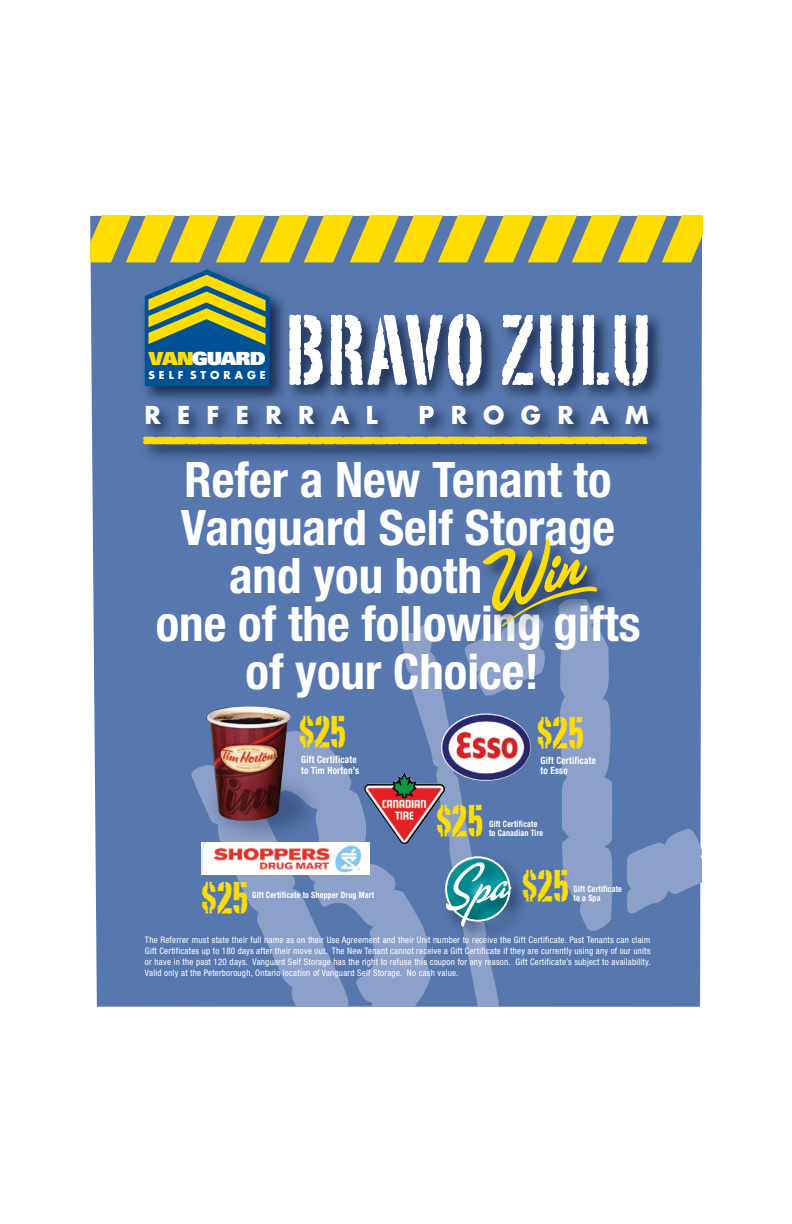
<style>
.page{position:relative;width:792px;height:1224px;background:#fff}
.page>*{position:absolute;margin:0;border:0;box-sizing:border-box;transform-origin:0 0}
.t1{font:700 condensed 49px/48px "Helvetica Neue";color:#fff;text-align:center}
.t2{font:43.5px "Portago ITCTT";color:#fd0}
.t3{font:700 24px "Futura";letter-spacing:.68em;color:#fff}
.t4{font:900 18.1px "Univers";letter-spacing:-.07em;color:#fff;scale:1.09 1}
.t5{font:700 10.6px "Futura";letter-spacing:.375em;color:#fff}
.t6{font:700 condensed 10.1px/10.9px "Helvetica Neue";letter-spacing:.025em;color:#fff;scale:.9 1}
.t7{font:condensed 9px/11px "Helvetica Neue";letter-spacing:.025em;color:#fff;text-align:justify}
.t8{font:700 condensed 8.8px/9.5px "Helvetica Neue";letter-spacing:.025em;color:#fff;scale:.9 1}
.s1{color:#fd0}
</style>
<div class="page">
<div style="left:90px;top:262px;width:612px;height:745px;background:#5678af"></div>
<img style="left:137px;top:262px;width:155px;height:133px">
<svg style="left:145px;top:270px;width:125px;height:116px;background:#4d7b6f"></svg>
<img style="left:281px;top:306px;width:389px;height:89px">
<svg style="left:289px;top:315px;width:34px;height:70px"></svg>
<svg style="left:331px;top:314px;width:151px;height:72px"></svg>
<svg style="left:502px;top:315px;width:31px;height:70px"></svg>
<svg style="left:540px;top:315px;width:33px;height:71px"></svg>
<svg style="left:583px;top:315px;width:65px;height:71px"></svg>
<img style="left:135px;top:429px;width:534px;height:37px">
<img style="left:136px;top:395px;width:566px;height:57px">
<svg style="left:191px;top:730px;width:211px;height:276px;background:#6f8aba"></svg>
<svg style="left:597px;top:599px;width:104px;height:333px;background:#6381b5"></svg>
<img style="left:183px;top:749px;width:159px;height:116px">
<img style="left:206px;top:706px;width:86px;height:116px">
<img style="left:202px;top:842px;width:167px;height:32px">
<svg style="left:90px;top:215px;width:613px;height:47px;background:#c7bb3b"></svg>
<img style="left:364px;top:772px;width:38px;height:72px">
<img style="left:597px;top:531px;width:11px;height:48px">
<img style="left:597px;top:579px;width:21px;height:70px">
<svg style="left:402px;top:507px;width:195px;height:499px;background:#6c85ad"></svg>
<h3 class="t4" style="left:149px;top:347px;width:109px"><span class="s1">VAN</span>GUARD</h3>
<h3 class="t3" style="left:144px;top:398px;width:235px">REFERRAL</h3>
<h3 class="t3" style="left:418px;top:398px;width:232px">PROGRAM</h3>
<p class="t5" style="left:148px;top:368px;width:119px">SELF STORAGE</p>
<h1 class="t1" style="left:156px;top:454px;width:486px">Refer a New Tenant to<br>Vanguard Self Storage and you both Win<br>one of the following gifts of your Choice!</h1>
<h2 class="t2" style="left:299px;top:704px;width:49px">$25</h2>
<p class="t6" style="left:301px;top:754px;width:66px">Gift Certificate to Tim Horton’s</p>
<h2 class="t2" style="left:201px;top:870px;width:49px">$25</h2>
<p class="t8" style="left:252px;top:890px;width:137px">Gift Certificate to Shopper Drug Mart</p>
<h2 class="t2" style="left:537px;top:706px;width:49px">$25</h2>
<p class="t6" style="left:541px;top:754px;width:63px">Gift Certificate to Esso</p>
<h2 class="t2" style="left:436px;top:794px;width:49px">$25</h2>
<p class="t8" style="left:489px;top:819px;width:62px">Gift Certificate to Canadian Tire</p>
<h2 class="t2" style="left:522px;top:859px;width:49px">$25</h2>
<p class="t8" style="left:574px;top:884px;width:55px">Gift Certificate to a Spa</p>
<p class="t7" style="left:145px;top:934px;width:507px">The Referrer must state their full name as on their Use Agreement and their Unit number to receive the Gift Certificate. Past Tenants can claim Gift Certificates up to 180 days after their move out. The New Tenant cannot receive a Gift Certificate if they are currently using any of our units or have in the past 120 days. Vanguard Self Storage has the right to refuse this coupon for any reason. Gift Certificate’s subject to availability.<br>Valid only at the Peterborough, Ontario location of Vanguard Self Storage. No cash value.</p>
</div>
